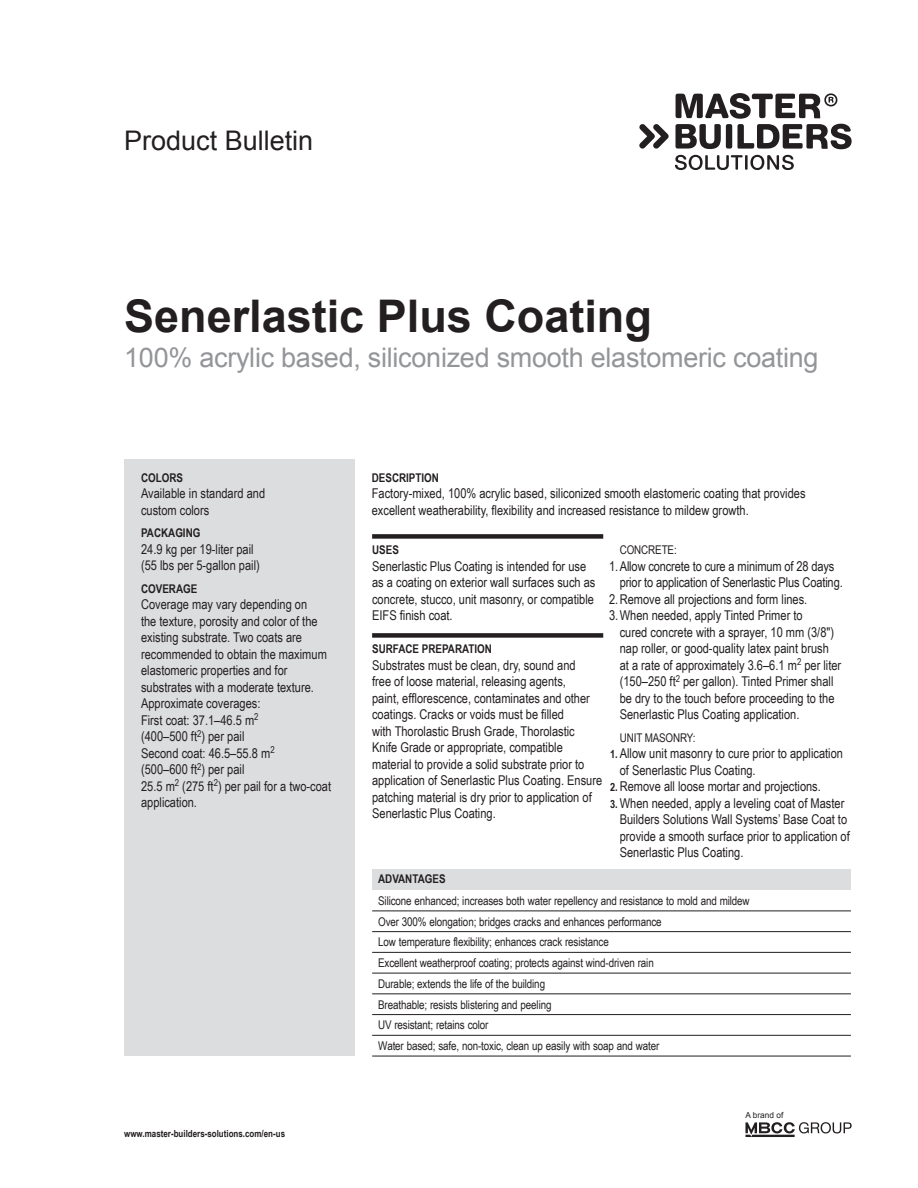
<style>
.page{position:relative;width:918px;height:1188px;background:#fff}
.page>*{position:absolute;margin:0;border:0;box-sizing:border-box;transform-origin:0 0}
.t1{font:700 45px "Arial";color:#231f20}
.t2{font:27px "Arial";letter-spacing:-.01em;color:#939598}
.t3{font:27px "Arial";color:#231f20}
.t4{font:13.5px/16.5px "Arial Narrow";color:#231f20}
.t5{font:12px/20.7px "Arial Narrow";letter-spacing:-.01em;color:#231f20}
.t6{font:700 12px "Arial Narrow";color:#231f20}
.t7{font:700 9.75px "Arial Narrow";color:#231f20}
.t8{font:8.25px "Arial";color:#231f20}
.s1{font-weight:700;font-size:11.25px}
</style>
<div class="page">
<svg style="left:675px;top:155px;width:119px;height:15px"></svg>
<svg style="left:639px;top:124px;width:30px;height:25px"></svg>
<svg style="left:676px;top:93px;width:176px;height:56px"></svg>
<svg style="left:745px;top:1122px;width:107px;height:15px"></svg>
<div style="left:125px;top:460px;width:230px;height:596px;background:#dcdddf"></div>
<div style="left:372px;top:534px;width:231px;height:5px;background:#231f20"></div>
<div style="left:372px;top:633px;width:231px;height:5px;background:#231f20"></div>
<div style="left:372px;top:869px;width:479px;height:21px;background:#dcdddf"></div>
<hr style="left:372px;top:994px;width:479px;height:1px;background:#231f20">
<hr style="left:372px;top:1014px;width:479px;height:1px;background:#231f20">
<hr style="left:372px;top:911px;width:479px;height:1px;background:#231f20">
<hr style="left:372px;top:1035px;width:479px;height:1px;background:#231f20">
<hr style="left:372px;top:1056px;width:479px;height:1px;background:#231f20">
<hr style="left:372px;top:931px;width:479px;height:1px;background:#231f20">
<hr style="left:372px;top:952px;width:479px;height:1px;background:#231f20">
<hr style="left:372px;top:973px;width:479px;height:1px;background:#231f20">
<h2 class="t3" style="left:124px;top:122px;width:191px">Product Bulletin</h2>
<h1 class="t1" style="left:124px;top:287px;width:529px">Senerlastic Plus Coating</h1>
<h2 class="t2" style="left:124px;top:340px;width:696px">100% acrylic based, siliconized smooth elastomeric coating</h2>
<p class="t6" style="left:141px;top:470px;width:44px">COLORS</p>
<p class="t4" style="left:141px;top:485px;width:126px">Available in standard and custom colors</p>
<p class="t6" style="left:141px;top:526px;width:61px">PACKAGING</p>
<p class="t4" style="left:141px;top:540px;width:120px">24.9 kg per 19-liter pail (55 lbs per 5-gallon pail)</p>
<p class="t6" style="left:141px;top:581px;width:58px">COVERAGE</p>
<p class="t4" style="left:141px;top:596px;width:192px">Coverage may vary depending on<br>the texture, porosity and color of the existing substrate. Two coats are recommended to obtain the maximum elastomeric properties and for substrates with a moderate texture.<br>Approximate coverages:<br>First coat: 37.1–46.5 m<sup>2<br></sup>(400–500 ft<sup>2</sup>) per pail<br>Second coat: 46.5–55.8 m<sup>2<br></sup>(500–600 ft<sup>2</sup>) per pail<br>25.5 m<sup>2</sup> (275 ft<sup>2</sup>) per pail for a two-coat application.</p>
<p class="t7" style="left:124px;top:1128px;width:162px">www.master-builders-solutions.com/en-us</p>
<p class="t6" style="left:372px;top:470px;width:69px">DESCRIPTION</p>
<p class="t4" style="left:372px;top:485px;width:435px">Factory-mixed, 100% acrylic based, siliconized smooth elastomeric coating that provides excellent weatherability, flexibility and increased resistance to mildew growth.</p>
<p class="t5" style="left:620px;top:539px;width:58px">CONCRETE:</p>
<p class="t4" style="left:609px;top:557px;width:227px">1.Allow concrete to cure a minimum of 28 days</p>
<p class="t4" style="left:620px;top:574px;width:225px">prior to application of Senerlastic Plus Coating.</p>
<p class="t4" style="left:609px;top:590px;width:200px">2.Remove all projections and form lines.</p>
<p class="t4" style="left:609px;top:607px;width:195px">3.When needed, apply Tinted Primer to</p>
<p class="t4" style="left:620px;top:623px;width:216px">cured concrete with a sprayer, 10 mm (3/8″)</p>
<p class="t4" style="left:620px;top:640px;width:211px">nap roller, or good-quality latex paint brush</p>
<p class="t4" style="left:620px;top:656px;width:223px">at a rate of approximately 3.6–6.1 m<sup>2</sup> per liter</p>
<p class="t4" style="left:620px;top:673px;width:215px">(150–250 ft<sup>2</sup> per gallon). Tinted Primer shall</p>
<p class="t4" style="left:620px;top:689px;width:216px">be dry to the touch before proceeding to the</p>
<p class="t4" style="left:620px;top:706px;width:181px">Senerlastic Plus Coating application.</p>
<p class="t5" style="left:620px;top:727px;width:77px">UNIT MASONRY:</p>
<p class="t4" style="left:620px;top:745px;width:225px;text-indent:-10px"><span class="s1">1.</span> Allow unit masonry to cure prior to application of Senerlastic Plus Coating.</p>
<p class="t4" style="left:610px;top:778px;width:212px"><span class="s1">2.</span> Remove all loose mortar and projections.</p>
<p class="t4" style="left:620px;top:794px;width:232px;text-indent:-10px"><span class="s1">3.</span> When needed, apply a leveling coat of Master Builders Solutions Wall Systems’ Base Coat to provide a smooth surface prior to application of Senerlastic Plus Coating.</p>
<p class="t6" style="left:372px;top:543px;width:28px">USES</p>
<p class="t4" style="left:372px;top:557px;width:225px">Senerlastic Plus Coating is intended for use as a coating on exterior wall surfaces such as concrete, stucco, unit masonry, or compatible EIFS finish coat.</p>
<p class="t6" style="left:372px;top:642px;width:121px">SURFACE PREPARATION</p>
<p class="t4" style="left:372px;top:656px;width:232px">Substrates must be clean, dry, sound and<br>free of loose material, releasing agents,<br>paint, efflorescence, contaminates and other coatings. Cracks or voids must be filled<br>with Thorolastic Brush Grade, Thorolastic Knife Grade or appropriate, compatible material to provide a solid substrate prior to application of Senerlastic Plus Coating. Ensure patching material is dry prior to application of Senerlastic Plus Coating.</p>
<p class="t6" style="left:378px;top:871px;width:69px">ADVANTAGES</p>
<p class="t5" style="left:378px;top:890px;width:373px">Silicone enhanced; increases both water repellency and resistance to mold and mildew Over 300% elongation; bridges cracks and enhances performance<br>Low temperature flexibility; enhances crack resistance<br>Excellent weatherproof coating; protects against wind-driven rain<br>Durable; extends the life of the building<br>Breathable; resists blistering and peeling<br>UV resistant; retains color<br>Water based; safe, non-toxic, clean up easily with soap and water</p>
<p class="t8" style="left:745px;top:1110px;width:39px">A brand of</p>
</div>
